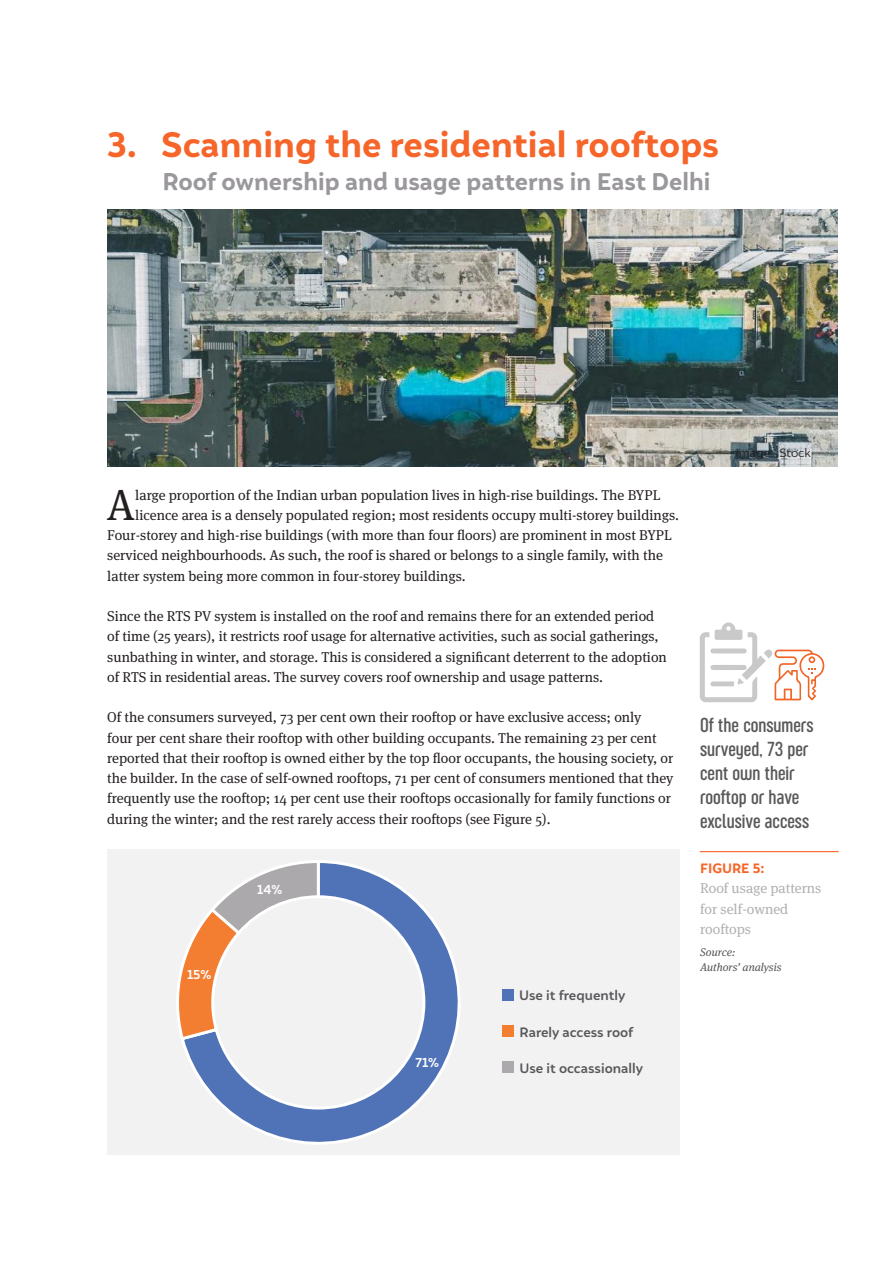
<style>
.page{position:relative;width:893px;height:1263px;background:#fff}
.page>*{position:absolute;margin:0;border:0;box-sizing:border-box;transform-origin:0 0}
.t1{font:43.65px "Meta Serif OT";color:#241f1f}
.t2{font:900 35.25px "Igna Sans";color:#f66529}
.t3{font:900 24px "Igna Sans";color:#9b989d}
.t4{font:300 21px/24px "Sugo Pro Classic";color:#5a5758}
.t5{font:14.25px/20.2px "Meta Serif OT";color:#241f1f}
.t6{font:14.25px/20.2px "Meta Serif OT";color:#b3afb3}
.t7{font:700 13.5px "Igna Sans";color:#59595c}
.t8{font:900 13.5px "Igna Sans";color:#f66529}
.t9{font:700 12.9px "Igna Sans";color:#fff}
.t10{font:300 12px "Igna Sans";color:#241f1f}
.t11{font:italic 11.25px/15px "Meta Serif OT";color:#5a5758}
</style>
<div class="page">
<div style="left:107px;top:850px;width:573px;height:305px;background:#f3f2f3"></div>
<hr style="left:700px;top:851px;width:139px;height:1px;background:#f66529">
<div style="left:502px;top:989px;width:12px;height:12px;background:#5073b8"></div>
<div style="left:502px;top:1025px;width:12px;height:12px;background:#f37e32"></div>
<div style="left:502px;top:1062px;width:12px;height:11px;background:#aba9ab"></div>
<svg style="left:182px;top:860px;width:278px;height:284px"></svg>
<svg style="left:176px;top:860px;width:145px;height:182px"></svg>
<svg style="left:700px;top:622px;width:124px;height:80px"></svg>
<img style="left:107px;top:209px;width:730px;height:257px">
<h2 class="t2" style="left:107px;top:122px;width:613px">3. Scanning the residential rooftops</h2>
<h3 class="t3" style="left:162px;top:166px;width:549px">Roof ownership and usage patterns in East Delhi</h3>
<p class="t10" style="left:736px;top:445px;width:77px">Image: iStock</p>
<h1 class="t1" style="left:107px;top:479px;width:30px">A</h1>
<p class="t5" style="left:135px;top:485px;width:527px">large proportion of the Indian urban population lives in high-rise buildings. The BYPL</p>
<p class="t5" style="left:135px;top:505px;width:545px">licence area is a densely populated region; most residents occupy multi-storey buildings.</p>
<p class="t5" style="left:107px;top:525px;width:566px">Four-storey and high-rise buildings (with more than four floors) are prominent in most BYPL</p>
<p class="t5" style="left:107px;top:545px;width:557px">serviced neighbourhoods. As such, the roof is shared or belongs to a single family, with the</p>
<p class="t5" style="left:107px;top:566px;width:360px">latter system being more common in four-storey buildings.</p>
<p class="t5" style="left:107px;top:606px;width:561px">Since the RTS PV system is installed on the roof and remains there for an extended period of time (25 years), it restricts roof usage for alternative activities, such as social gatherings, sunbathing in winter, and storage. This is considered a significant deterrent to the adoption of RTS in residential areas. The survey covers roof ownership and usage patterns.</p>
<p class="t5" style="left:107px;top:707px;width:568px">Of the consumers surveyed, 73 per cent own their rooftop or have exclusive access; only<br>four per cent share their rooftop with other building occupants. The remaining 23 per cent reported that their rooftop is owned either by the top floor occupants, the housing society, or the builder. In the case of self-owned rooftops, 71 per cent of consumers mentioned that they frequently use the rooftop; 14 per cent use their rooftops occasionally for family functions or during the winter; and the rest rarely access their rooftops (see Figure 5).</p>
<p class="t9" style="left:187px;top:966px;width:26px">15%</p>
<p class="t9" style="left:257px;top:881px;width:27px">14%</p>
<p class="t9" style="left:415px;top:1054px;width:25px">71%</p>
<p class="t7" style="left:519px;top:986px;width:108px">Use it frequently</p>
<p class="t7" style="left:520px;top:1023px;width:115px">Rarely access roof</p>
<p class="t7" style="left:520px;top:1060px;width:125px">Use it occassionally</p>
<h3 class="t4" style="left:700px;top:712px;width:115px">Of the consumers surveyed, 73 per cent own their rooftop or have exclusive access</h3>
<p class="t8" style="left:700px;top:859px;width:66px">FIGURE 5:</p>
<p class="t6" style="left:700px;top:879px;width:123px">Roof usage patterns for self-owned rooftops</p>
<p class="t11" style="left:700px;top:944px;width:83px">Source:<br>Authors’ analysis</p>
</div>
